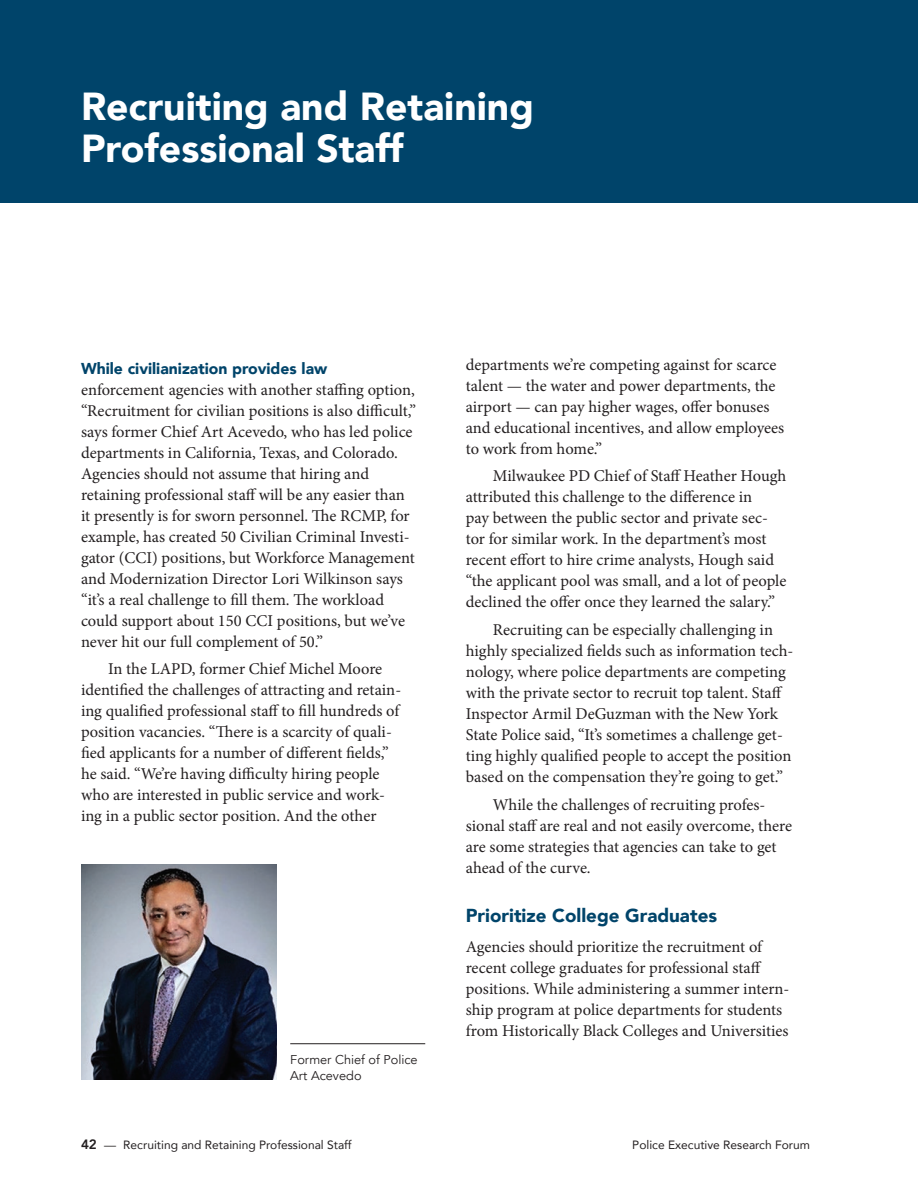
<style>
.page{position:relative;width:918px;height:1188px;background:#fff}
.page>*{position:absolute;margin:0;border:0;box-sizing:border-box;transform-origin:0 0}
.t1{font:900 39px/42px "Avenir";color:#fff}
.t2{font:900 18.75px "Avenir";color:#00446a}
.p_-_no_indent{font:16.5px/21px "Minion Pro";color:#231f20}
.p_-_no_indent-2{font:900 15.75px "Avenir";color:#00446a}
.photo_caption_-_line_over{font:12.75px/15.8px "Avenir";color:#231f20}
.t3{font:12px "Avenir";color:#231f20}
.s1{font-weight:800;font-size:13.5px}
</style>
<div class="page">
<div style="left:0;top:0;width:918px;height:202px;background:#00446a"></div>
<img style="left:81px;top:864px;width:196px;height:216px">
<hr style="left:290px;top:1043px;width:135px;height:1px;background:#231f20">
<p class="t1" style="left:81px;top:84px;width:454px">Recruiting and Retaining<br>Professional Staff</p>
<p class="p_-_no_indent-2" style="left:81px;top:355px;width:248px">While civilianization provides law</p>
<p class="p_-_no_indent" style="left:81px;top:379px;width:337px">enforcement agencies with another staffing option, “Recruitment for civilian positions is also difficult,” says former Chief Art Acevedo, who has led police departments in California, Texas, and Colorado.<br>Agencies should not assume that hiring and retaining professional staff will be any easier than it presently is for sworn personnel. The RCMP, for example, has created 50 Civilian Criminal Investi&shy;gator (CCI) positions, but Workforce Management and Modernization Director Lori Wilkinson says “it’s a real challenge to fill them. The workload could support about 150 CCI positions, but we’ve never hit our full complement of 50.”</p>
<p class="p_-_no_indent" style="left:81px;top:659px;width:322px;text-indent:27px">In the LAPD, former Chief Michel Moore identified the challenges of attracting and retain&shy;ing qualified professional staff to fill hundreds of position vacancies. “There is a scarcity of quali&shy;fied applicants for a number of different fields,” he said. “We’re having difficulty hiring people who are interested in public service and work&shy;ing in a public sector position. And the other</p>
<p class="photo_caption_-_line_over" style="left:290px;top:1052px;width:129px">Former Chief of Police<br>Art Acevedo</p>
<p class="p_-_no_indent" style="left:466px;top:354px;width:320px">departments we’re competing against for scarce talent — the water and power departments, the airport — can pay higher wages, offer bonuses and educational incentives, and allow employees to work from home.”</p>
<p class="p_-_no_indent" style="left:466px;top:466px;width:322px;text-indent:27px">Milwaukee PD Chief of Staff Heather Hough attributed this challenge to the difference in<br>pay between the public sector and private sec&shy;tor for similar work. In the department’s most recent effort to hire crime analysts, Hough said “the applicant pool was small, and a lot of people declined the offer once they learned the salary.”</p>
<p class="p_-_no_indent" style="left:466px;top:620px;width:329px;text-indent:27px">Recruiting can be especially challenging in highly specialized fields such as information tech&shy;nology, where police departments are competing with the private sector to recruit top talent. Staff Inspector Armil DeGuzman with the New York State Police said, “It’s sometimes a challenge get&shy;ting highly qualified people to accept the position based on the compensation they’re going to get.”</p>
<p class="p_-_no_indent" style="left:466px;top:794px;width:328px;text-indent:27px">While the challenges of recruiting profes&shy;sional staff are real and not easily overcome, there are some strategies that agencies can take to get ahead of the curve.</p>
<p class="t2" style="left:466px;top:900px;width:253px">Prioritize College Graduates</p>
<p class="p_-_no_indent" style="left:466px;top:937px;width:325px">Agencies should prioritize the recruitment of recent college graduates for professional staff positions. While administering a summer intern&shy;ship program at police departments for students from Historically Black Colleges and Universities</p>
<p class="t3" style="left:81px;top:1135px;width:272px"><span class="s1">42</span> — Recruiting and Retaining Professional Staff</p>
<p class="t3" style="left:632px;top:1135px;width:179px">Police Executive Research Forum</p>
</div>
